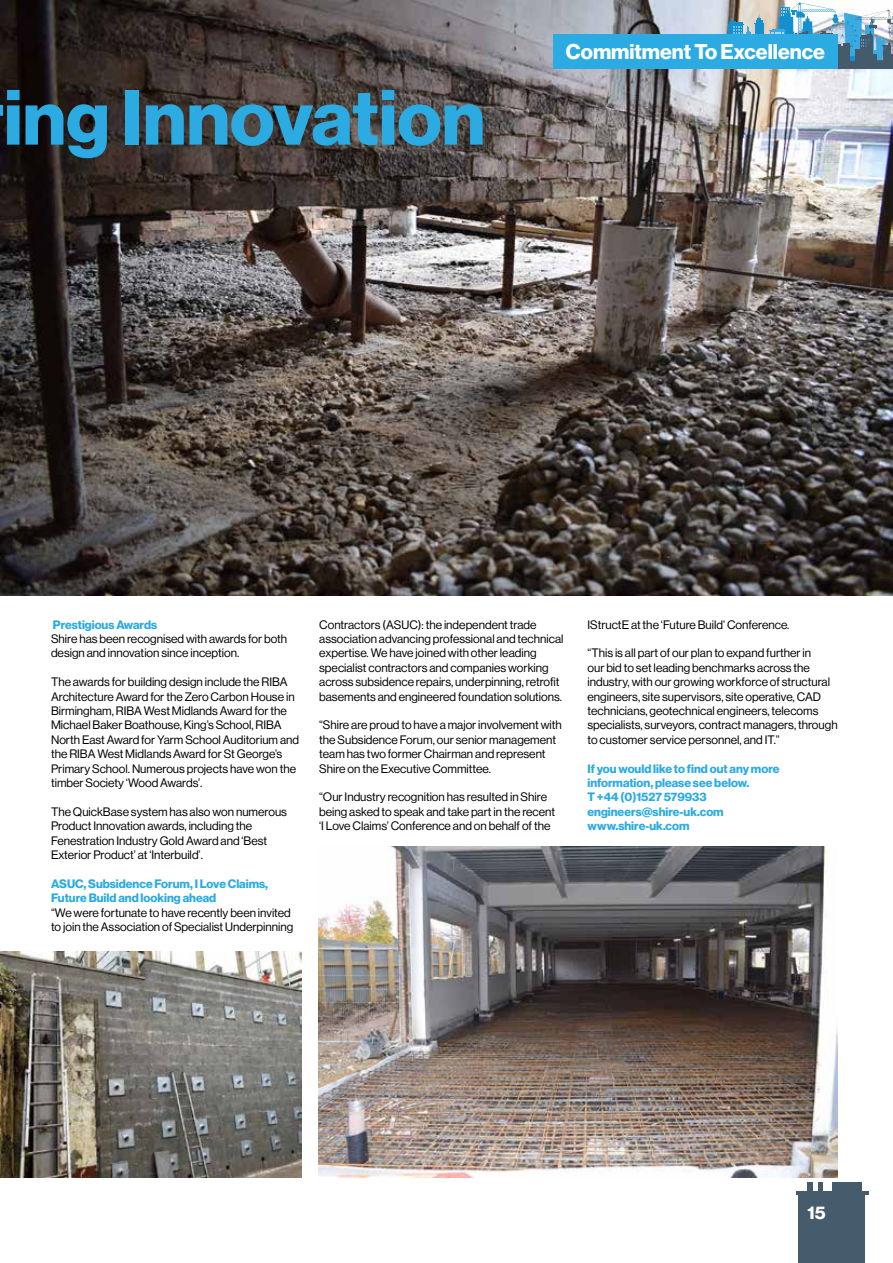
<style>
.page{position:relative;width:893px;height:1263px;background:#fff}
.page>*{position:absolute;margin:0;border:0;box-sizing:border-box;transform-origin:0 0}
.t1{font:700 76.5px "Neue Haas Display";color:#2babe2}
.t2{font:700 21px "Neue Haas Display";color:#fff}
.t3{font:700 18px "Neue Haas Display";color:#fff}
.t4{font:12px/14.4px "Neue Haas Display";color:#000}
.t5{font:700 12px/14.4px "Neue Haas Display";color:#2babe2}
</style>
<div class="page">
<div style="left:798px;top:1193px;width:67px;height:70px;background:#465b6b"></div>
<hr style="left:796px;top:1191px;width:72px;height:4px;background:#465b6b">
<div style="left:832px;top:1182px;width:30px;height:18px;background:#465b6b"></div>
<div style="left:818px;top:1182px;width:5px;height:11px;background:#465b6b"></div>
<div style="left:807px;top:1182px;width:6px;height:11px;background:#465b6b"></div>
<img style="left:0;top:0;width:893px;height:595px">
<img style="left:714px;top:2px;width:179px;height:66px">
<hr style="left:844px;top:57px;width:15px;height:3px;background:#1291ce">
<div style="left:835px;top:47px;width:15px;height:18px;background:#455a6a"></div>
<div style="left:855px;top:49px;width:7px;height:16px;background:#455a6a"></div>
<div style="left:553px;top:34px;width:285px;height:34px;background:#2babe2"></div>
<img style="left:0;top:951px;width:302px;height:227px">
<img style="left:319px;top:846px;width:519px;height:332px">
<h1 class="t1" style="left:4px;top:73px;width:483px">ing Innovation</h1>
<h2 class="t2" style="left:566px;top:39px;width:261px">Commitment To Excellence</h2>
<p class="t5" style="left:53px;top:617px;width:106px">Prestigious Awards</p>
<p class="t4" style="left:51px;top:632px;width:238px">Shire has been recognised with awards for both design and innovation since inception.</p>
<p class="t4" style="left:51px;top:675px;width:250px">The awards for building design include the RIBA Architecture Award for the Zero Carbon House in Birmingham, RIBA West Midlands Award for the Michael Baker Boathouse, King’s School, RIBA North East Award for Yarm School Auditorium and the RIBA West Midlands Award for St George’s Primary School. Numerous projects have won the timber Society ‘Wood Awards’.</p>
<p class="t4" style="left:51px;top:804px;width:237px">The QuickBase system has also won numerous Product Innovation awards, including the Fenestration Industry Gold Award and ‘Best Exterior Product’ at ‘Interbuild’.</p>
<p class="t5" style="left:51px;top:876px;width:219px">ASUC, Subsidence Forum, I Love Claims,<br>Future Build and looking ahead</p>
<p class="t4" style="left:51px;top:905px;width:244px">“We were fortunate to have recently been invited to join the Association of Specialist Underpinning</p>
<p class="t4" style="left:319px;top:617px;width:246px">Contractors (ASUC): the independent trade association advancing professional and technical expertise. We have joined with other leading specialist contractors and companies working across subsidence repairs, underpinning, retrofit basements and engineered foundation solutions.</p>
<p class="t4" style="left:319px;top:718px;width:244px">“Shire are proud to have a major involvement with the Subsidence Forum, our senior management team has two former Chairman and represent Shire on the Executive Committee.</p>
<p class="t4" style="left:319px;top:790px;width:237px">“Our Industry recognition has resulted in Shire being asked to speak and take part in the recent ‘I Love Claims’ Conference and on behalf of the</p>
<p class="t4" style="left:587px;top:617px;width:204px">IStructE at the ‘Future Build’ Conference.</p>
<p class="t4" style="left:587px;top:646px;width:252px">“This is all part of our plan to expand further in<br>our bid to set leading benchmarks across the industry, with our growing workforce of structural engineers, site supervisors, site operative, CAD technicians, geotechnical engineers, telecoms specialists, surveyors, contract managers, through to customer service personnel, and IT.”</p>
<p class="t5" style="left:587px;top:761px;width:194px">If you would like to find out any more information, please see below.<br>T +44 (0)1527 579933 engineers@shire-uk.com www.shire-uk.com</p>
<h3 class="t3" style="left:807px;top:1202px;width:20px">15</h3>
</div>
